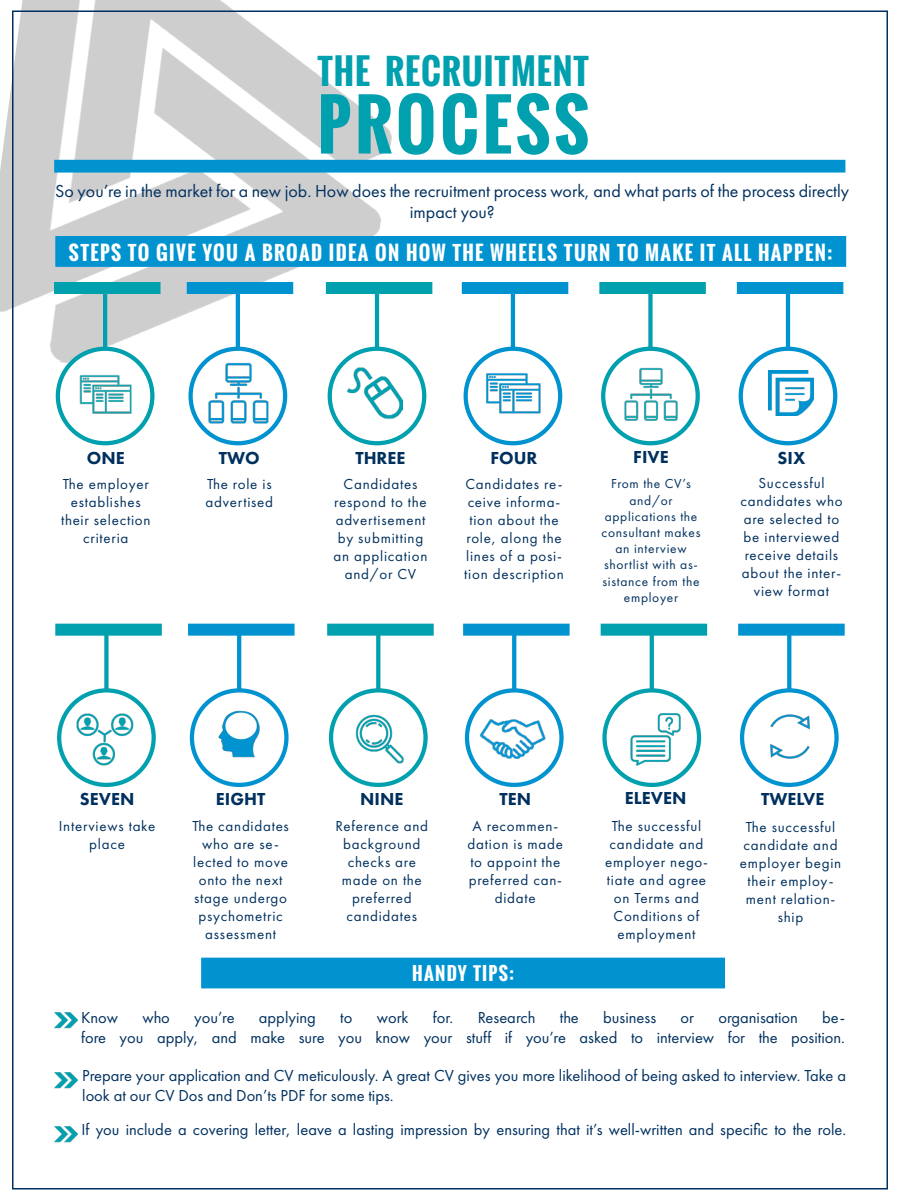
<style>
.page{position:relative;width:900px;height:1200px;background:#fff}
.page>*{position:absolute;margin:0;border:0;box-sizing:border-box;transform-origin:0 0}
.t1{font:700 67.5px "Oswald";letter-spacing:.06em;color:#00a0af}
.t2{font:700 34.5px "Oswald";letter-spacing:.03em;color:#00a0af}
.t3{font:700 19.5px "Oswald";letter-spacing:.07em;color:#fff}
.t4{font:18px/21.6px "Futura PT";color:#00305e;text-align:center}
.t5{font:800 18px "Futura PT";color:#00305e}
.t6{font:700 18px "Oswald";letter-spacing:.07em;color:#fff}
.t7{font:16.5px/19.8px "Futura PT";color:#00305e;text-align:right}
.t8{font:15px/18px "Futura PT";letter-spacing:.05em;color:#00305e;text-align:center}
.t9{font:13.5px/16.2px "Futura PT";letter-spacing:.05em;color:#00305e;text-align:center}
</style>
<div class="page">
<img style="left:0;top:0;width:410px;height:401px">
<div style="left:54px;top:160px;width:791px;height:13px;background:#0093d0"></div>
<div style="left:202px;top:958px;width:522px;height:30px;background:#0093d0"></div>
<img style="left:54px;top:1012px;width:23px;height:17px">
<img style="left:54px;top:1072px;width:23px;height:17px">
<img style="left:54px;top:1126px;width:23px;height:17px">
<div style="left:56px;top:237px;width:789px;height:29px;background:#0093d0"></div>
<div style="left:55px;top:236px;width:791px;height:31px;border:2px solid #0093d0"></div>
<div style="left:54px;top:282px;width:106px;height:12px;background:#00a0af"></div>
<hr style="left:103px;top:285px;width:4px;height:63px;background:#00a0af">
<div style="left:56px;top:347px;width:99px;height:98px;border:4px solid #00a0af;border-radius:50%"></div>
<div style="left:326px;top:282px;width:106px;height:12px;background:#00a0af"></div>
<hr style="left:375px;top:285px;width:4px;height:63px;background:#00a0af">
<div style="left:328px;top:347px;width:98px;height:98px;border:4px solid #00a0af;border-radius:50%"></div>
<div style="left:462px;top:282px;width:106px;height:12px;background:#0093d0"></div>
<hr style="left:511px;top:285px;width:4px;height:63px;background:#0093d0">
<div style="left:464px;top:347px;width:98px;height:98px;border:4px solid #0093d0;border-radius:50%"></div>
<div style="left:599px;top:282px;width:107px;height:12px;background:#00a0af"></div>
<svg style="left:648px;top:291px;width:5px;height:56px"></svg>
<div style="left:601px;top:347px;width:99px;height:98px;border:4px solid #00a0af;border-radius:50%"></div>
<div style="left:737px;top:282px;width:106px;height:12px;background:#0093d0"></div>
<hr style="left:786px;top:285px;width:4px;height:63px;background:#0093d0">
<div style="left:739px;top:347px;width:98px;height:98px;border:4px solid #0093d0;border-radius:50%"></div>
<div style="left:187px;top:282px;width:106px;height:12px;background:#0093d0"></div>
<hr style="left:236px;top:285px;width:4px;height:63px;background:#0093d0">
<div style="left:188px;top:347px;width:99px;height:98px;border:4px solid #0093d0;border-radius:50%"></div>
<img style="left:76px;top:373px;width:58px;height:41px">
<img style="left:207px;top:363px;width:63px;height:61px">
<img style="left:347px;top:365px;width:56px;height:54px">
<img style="left:486px;top:373px;width:55px;height:41px">
<img style="left:624px;top:368px;width:54px;height:53px">
<img style="left:769px;top:371px;width:44px;height:44px">
<div style="left:55px;top:624px;width:107px;height:12px;background:#00a0af;border:2px solid #00a0af"></div>
<svg style="left:104px;top:633px;width:5px;height:55px"></svg>
<div style="left:57px;top:688px;width:99px;height:99px;border:4px solid #00a0af;border-radius:50%"></div>
<div style="left:327px;top:624px;width:107px;height:12px;background:#00a0af;border:2px solid #00a0af"></div>
<svg style="left:376px;top:633px;width:4px;height:55px"></svg>
<div style="left:329px;top:688px;width:99px;height:99px;border:4px solid #00a0af;border-radius:50%"></div>
<div style="left:463px;top:624px;width:107px;height:12px;background:#0093d0;border:2px solid #0093d0"></div>
<svg style="left:512px;top:633px;width:4px;height:55px"></svg>
<div style="left:465px;top:688px;width:99px;height:99px;border:4px solid #0093d0;border-radius:50%"></div>
<div style="left:601px;top:624px;width:106px;height:12px;background:#00a0af;border:2px solid #00a0af"></div>
<svg style="left:650px;top:633px;width:4px;height:55px"></svg>
<div style="left:602px;top:688px;width:99px;height:99px;border:4px solid #00a0af;border-radius:50%"></div>
<div style="left:738px;top:624px;width:107px;height:12px;background:#0093d0;border:2px solid #0093d0"></div>
<svg style="left:787px;top:633px;width:4px;height:55px"></svg>
<div style="left:740px;top:688px;width:99px;height:99px;border:4px solid #0093d0;border-radius:50%"></div>
<div style="left:188px;top:624px;width:107px;height:12px;background:#0093d0;border:2px solid #0093d0"></div>
<div style="left:237px;top:627px;width:4px;height:63px;background:#0093d0;border:2px solid #0093d0"></div>
<div style="left:190px;top:688px;width:99px;height:99px;border:4px solid #0093d0;border-radius:50%"></div>
<img style="left:76px;top:713px;width:58px;height:52px">
<img style="left:195px;top:699px;width:88px;height:71px">
<img style="left:355px;top:714px;width:49px;height:50px">
<img style="left:479px;top:719px;width:67px;height:40px">
<img style="left:630px;top:713px;width:51px;height:52px">
<img style="left:749px;top:703px;width:83px;height:67px">
<h2 class="t2" style="left:318px;top:45px;width:273px">THE RECRUITMENT</h2>
<h1 class="t1" style="left:318px;top:74px;width:273px">PROCESS</h1>
<p class="t4" style="left:55px;top:180px;width:795px">So you’re in the market for a new job. How does the recruitment process work, and what parts of the process directly impact you?</p>
<h3 class="t3" style="left:69px;top:238px;width:765px">STEPS TO GIVE YOU A BROAD IDEA ON HOW THE WHEELS TURN TO MAKE IT ALL HAPPEN:</h3>
<p class="t5" style="left:87px;top:447px;width:39px">ONE</p>
<p class="t5" style="left:219px;top:447px;width:42px">TWO</p>
<p class="t5" style="left:355px;top:447px;width:52px">THREE</p>
<p class="t5" style="left:491px;top:447px;width:48px">FOUR</p>
<p class="t5" style="left:633px;top:446px;width:37px">FIVE</p>
<p class="t5" style="left:778px;top:447px;width:29px">SIX</p>
<p class="t8" style="left:61px;top:475px;width:91px">The employer establishes their selection criteria</p>
<p class="t8" style="left:334px;top:475px;width:95px">Candidates respond to the advertisement by submitting an application and/or CV</p>
<p class="t8" style="left:206px;top:475px;width:69px;text-align:left">The role is advertised</p>
<p class="t8" style="left:464px;top:475px;width:101px">Candidates re&shy;ceive informa&shy;tion about the role, along the lines of a posi&shy;tion description</p>
<p class="t9" style="left:602px;top:476px;width:100px">From the CV’s and/or applications the consultant makes an interview shortlist with as&shy;sistance from the employer</p>
<p class="t8" style="left:741px;top:474px;width:104px">Successful candidates who are selected to be interviewed receive details about the inter&shy;view format</p>
<p class="t5" style="left:80px;top:788px;width:56px">SEVEN</p>
<p class="t5" style="left:216px;top:788px;width:51px">EIGHT</p>
<p class="t5" style="left:360px;top:788px;width:45px">NINE</p>
<p class="t5" style="left:500px;top:788px;width:33px">TEN</p>
<p class="t5" style="left:625px;top:787px;width:63px">ELEVEN</p>
<p class="t5" style="left:761px;top:788px;width:65px">TWELVE</p>
<p class="t8" style="left:59px;top:817px;width:98px">Interviews take place</p>
<p class="t8" style="left:335px;top:817px;width:94px">Reference and background checks are made on the preferred candidates</p>
<p class="t8" style="left:192px;top:817px;width:98px">The candidates who are se&shy;lected to move onto the next stage undergo psychometric assessment</p>
<p class="t8" style="left:468px;top:817px;width:97px">A recommen&shy;dation is made to appoint the preferred can&shy;didate</p>
<p class="t8" style="left:605px;top:817px;width:104px">The successful candidate and employer nego&shy;tiate and agree on Terms and<br>Conditions of employment</p>
<p class="t8" style="left:740px;top:818px;width:103px">The successful candidate and employer begin their employ&shy;ment relation&shy;ship</p>
<p class="t6" style="left:412px;top:959px;width:103px">HANDY TIPS:</p>
<p class="t7" style="left:81px;top:1008px;width:39px">Know</p>
<p class="t7" style="left:142px;top:1008px;width:29px">who</p>
<p class="t7" style="left:194px;top:1008px;width:42px">you’re</p>
<p class="t7" style="left:259px;top:1008px;width:58px">applying</p>
<p class="t7" style="left:340px;top:1008px;width:14px">to</p>
<p class="t7" style="left:377px;top:1008px;width:33px">work</p>
<p class="t7" style="left:433px;top:1008px;width:22px">for.</p>
<p class="t7" style="left:478px;top:1008px;width:59px">Research</p>
<p class="t7" style="left:560px;top:1008px;width:21px">the</p>
<p class="t7" style="left:603px;top:1008px;width:54px">business</p>
<p class="t7" style="left:681px;top:1008px;width:15px">or</p>
<p class="t7" style="left:718px;top:1008px;width:81px">organisation</p>
<p class="t7" style="left:81px;top:1008px;width:765px">be-<br>fore you apply, and make sure you know your stuff if you’re asked to interview for the position.</p>
<p class="t7" style="left:82px;top:1066px;width:765px;text-align:left">Prepare your application and CV meticulously. A great CV gives you more likelihood of being asked to interview. Take a look at our CV Dos and Don’ts PDF for some tips.</p>
<p class="t7" style="left:81px;top:1120px;width:766px">If you include a covering letter, leave a lasting impression by ensuring that it’s well-written and specific to the role.</p>
</div>
